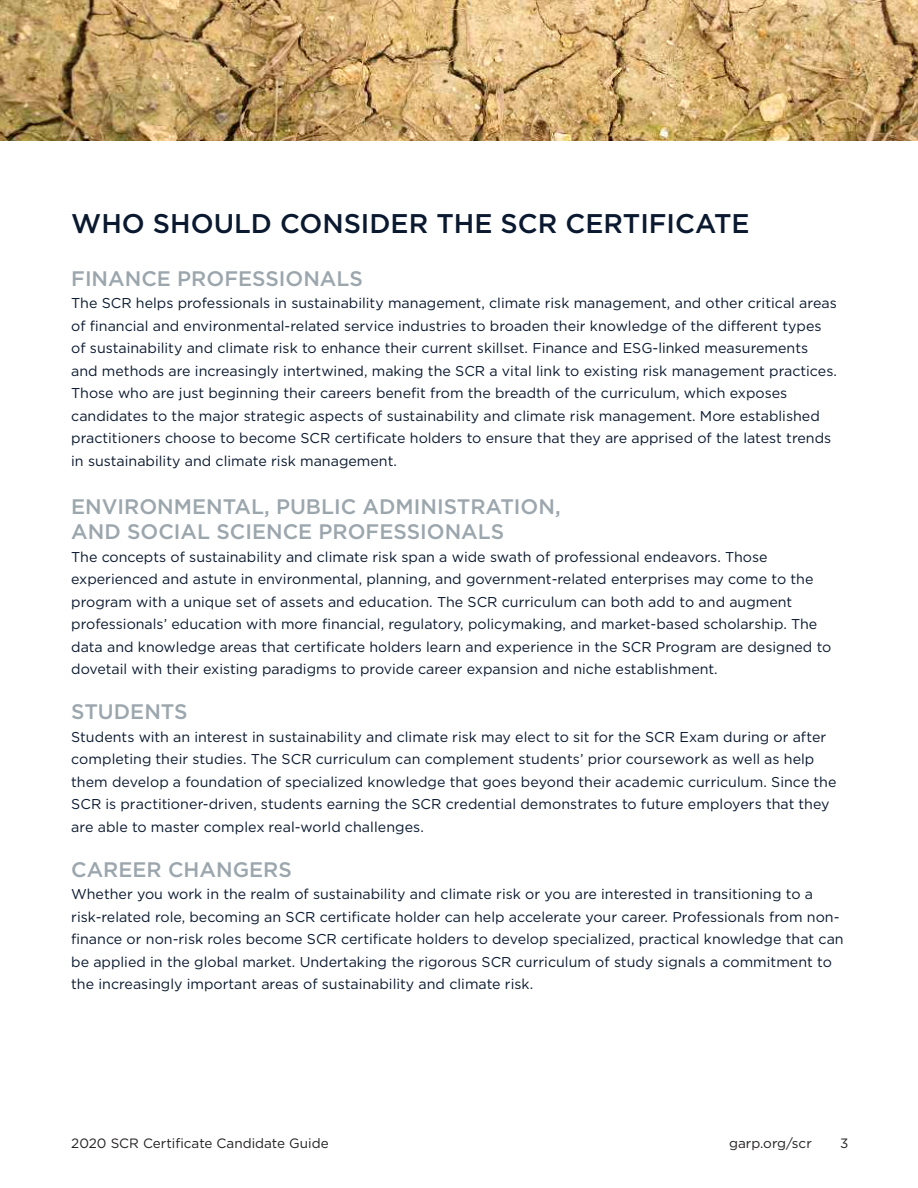
<style>
.page{position:relative;width:918px;height:1188px;background:#fff}
.page>*{position:absolute;margin:0;border:0;box-sizing:border-box;transform-origin:0 0}
.t1{font:500 27px "Gotham";color:#0a192f}
.t2{font:500 21px/25.5px "Gotham";color:#9ba6ad}
.t3{font:14.25px/22.5px "Gotham";color:#0a192f}
.t4{font:13.5px "Gotham";color:#231f20}
</style>
<div class="page">
<img style="left:0;top:0;width:918px;height:141px">
<h1 class="t1" style="left:71px;top:206px;width:680px">WHO SHOULD CONSIDER THE SCR CERTIFICATE</h1>
<h2 class="t2" style="left:71px;top:265px;width:293px">FINANCE PROFESSIONALS</h2>
<p class="t3" style="left:71px;top:292px;width:767px">The SCR helps professionals in sustainability management, climate risk management, and other critical areas of financial and environmental-related service industries to broaden their knowledge of the different types of sustainability and climate risk to enhance their current skillset. Finance and ESG-linked measurements and methods are increasingly intertwined, making the SCR a vital link to existing risk management practices.<br>Those who are just beginning their careers benefit from the breadth of the curriculum, which exposes candidates to the major strategic aspects of sustainability and climate risk management. More established practitioners choose to become SCR certificate holders to ensure that they are apprised of the latest trends in sustainability and climate risk management.</p>
<h2 class="t2" style="left:71px;top:493px;width:491px">ENVIRONMENTAL, PUBLIC ADMINISTRATION,<br>AND SOCIAL SCIENCE PROFESSIONALS</h2>
<p class="t3" style="left:71px;top:545px;width:762px">The concepts of sustainability and climate risk span a wide swath of professional endeavors. Those experienced and astute in environmental, planning, and government-related enterprises may come to the program with a unique set of assets and education. The SCR curriculum can both add to and augment professionals’ education with more financial, regulatory, policymaking, and market-based scholarship. The data and knowledge areas that certificate holders learn and experience in the SCR Program are designed to dovetail with their existing paradigms to provide career expansion and niche establishment.</p>
<h2 class="t2" style="left:71px;top:699px;width:118px">STUDENTS</h2>
<p class="t3" style="left:71px;top:725px;width:767px">Students with an interest in sustainability and climate risk may elect to sit for the SCR Exam during or after completing their studies. The SCR curriculum can complement students’ prior coursework as well as help them develop a foundation of specialized knowledge that goes beyond their academic curriculum. Since the SCR is practitioner-driven, students earning the SCR credential demonstrates to future employers that they are able to master complex real-world challenges.</p>
<h2 class="t2" style="left:71px;top:856px;width:222px">CAREER CHANGERS</h2>
<p class="t3" style="left:71px;top:883px;width:774px">Whether you work in the realm of sustainability and climate risk or you are interested in transitioning to a risk-related role, becoming an SCR certificate holder can help accelerate your career. Professionals from non&shy;finance or non-risk roles become SCR certificate holders to develop specialized, practical knowledge that can be applied in the global market. Undertaking the rigorous SCR curriculum of study signals a commitment to the increasingly important areas of sustainability and climate risk.</p>
<p class="t4" style="left:71px;top:1134px;width:259px">2020 SCR Certificate Candidate Guide</p>
<p class="t4" style="left:729px;top:1134px;width:84px">garp.org/scr</p>
<p class="t4" style="left:840px;top:1134px;width:10px">3</p>
</div>
